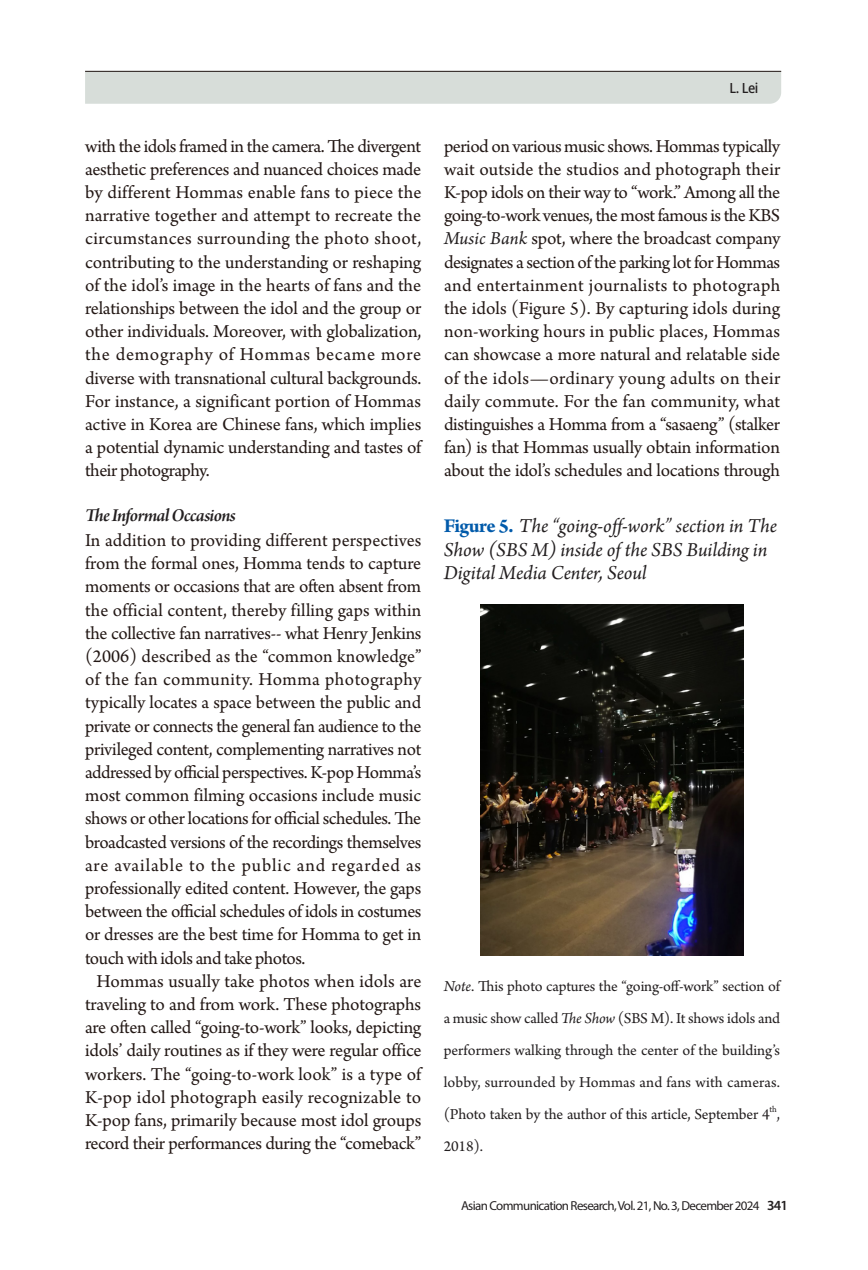
<style>
.page{position:relative;width:868px;height:1270px;background:#fff}
.page>*{position:absolute;margin:0;border:0;box-sizing:border-box;transform-origin:0 0}
.표제목{font:italic 20.8px/23.2px "Arno Pro";letter-spacing:-.005em;color:#231f20}
.본문{font:19.2px/23.2px "Arno Pro";letter-spacing:-.01em;color:#231815;text-align:justify}
.본문_첫{font:19.2px/23.2px "Arno Pro";letter-spacing:-.025em;color:#231815;text-align:justify}
.본문-2{font:19.2px "Arno Pro Smbd Italic Subhead";letter-spacing:-.03em;color:#231f20}
.t1{font:16px/32px "Arno Pro";letter-spacing:-.01em;color:#231f20;text-align:justify}
.t2{font:500 semi-condensed 14px "Noto Sans";color:#231f20}
.t3{font:13px "Myriad Pro";letter-spacing:-.05em;color:#231f20}
.t4{font:9.4px "Arno Pro";color:#231f20}
.s1{font-style:italic;color:#231f20}
.s2{font-weight:700;font-style:normal;color:#015aaa}
.s3{font-style:italic}
.s4{font-family:"Myriad Variable Concept";font-size:14px}
</style>
<div class="page">
<div style="left:85px;top:72px;width:696px;height:32px;background:#d7ddd9"></div>
<hr style="left:85px;top:71px;width:696px;height:1px;background:#231815">
<img style="left:480px;top:604px;width:263px;height:352px">
<p class="본문" style="left:85px;top:135px;width:338px">with the idols framed in the camera. The divergent aesthetic preferences and nuanced choices made by different Hommas enable fans to piece the narrative together and attempt to recreate the circumstances surrounding the photo shoot, contributing to the understanding or reshaping of the idol’s image in the hearts of fans and the relationships between the idol and the group or other individuals. Moreover, with globalization, the demography of Hommas became more diverse with transnational cultural backgrounds.<br>For instance, a significant portion of Hommas active in Korea are Chinese fans, which implies a potential dynamic understanding and tastes of their photography.</p>
<p class="본문-2" style="left:85px;top:504px;width:152px">The Informal Occasions</p>
<p class="본문_첫" style="left:85px;top:530px;width:338px">In addition to providing different perspectives from the formal ones, Homma tends to capture moments or occasions that are often absent from the official content, thereby filling gaps within the collective fan narratives-- what Henry Jenkins (2006) described as the “common knowledge” of the fan community. Homma photography typically locates a space between the public and private or connects the general fan audience to the privileged content, complementing narratives not addressed by official perspectives. K-pop Homma’s most common filming occasions include music shows or other locations for official schedules. The broadcasted versions of the recordings themselves are available to the public and regarded as professionally edited content. However, the gaps between the official schedules of idols in costumes or dresses are the best time for Homma to get in touch with idols and take photos.</p>
<p class="본문" style="left:85px;top:970px;width:338px;text-align:center">Hommas usually take photos when idols are traveling to and from work. These photographs are often called “going-to-work” looks, depicting idols’ daily routines as if they were regular office workers. The “going-to-work look” is a type of K-pop idol photograph easily recognizable to K-pop fans, primarily because most idol groups record their performances during the “comeback”</p>
<p class="t2" style="left:729px;top:78px;width:31px">L. Lei</p>
<p class="본문" style="left:444px;top:135px;width:338px">period on various music shows. Hommas typically wait outside the studios and photograph their K-pop idols on their way to “work.” Among all the going-to-work venues, the most famous is the KBS <span class="s1">Music Bank</span> spot, where the broadcast company designates a section of the parking lot for Hommas and entertainment journalists to photograph the idols (Figure 5). By capturing idols during non-working hours in public places, Hommas can showcase a more natural and relatable side of the idols—ordinary young adults on their daily commute. For the fan community, what distinguishes a Homma from a “sasaeng” (stalker fan) is that Hommas usually obtain information about the idol’s schedules and locations through</p>
<p class="표제목" style="left:443px;top:516px;width:335px"><span class="s2">Figure 5.</span> The “going-off-work” section in The<br>Show (SBS M) inside of the SBS Building in<br>Digital Media Center, Seoul</p>
<p class="t1" style="left:443px;top:971px;width:338px"><span class="s3">Note</span>. This photo captures the “going-off-work” section of a music show called <span class="s3">The Show</span> (SBS M). It shows idols and performers walking through the center of the building’s lobby, surrounded by Hommas and fans with cameras. (Photo taken by the author of this article, September 4 ,</p>
<p class="t4" style="left:769px;top:1104px;width:9px">th</p>
<p class="t1" style="left:443px;top:1131px;width:41px">2018).</p>
<p class="t3" style="left:461px;top:1198px;width:328px">Asian Communication Research, Vol. 21, No. 3, December 2024 <span class="s4">341</span></p>
</div>
